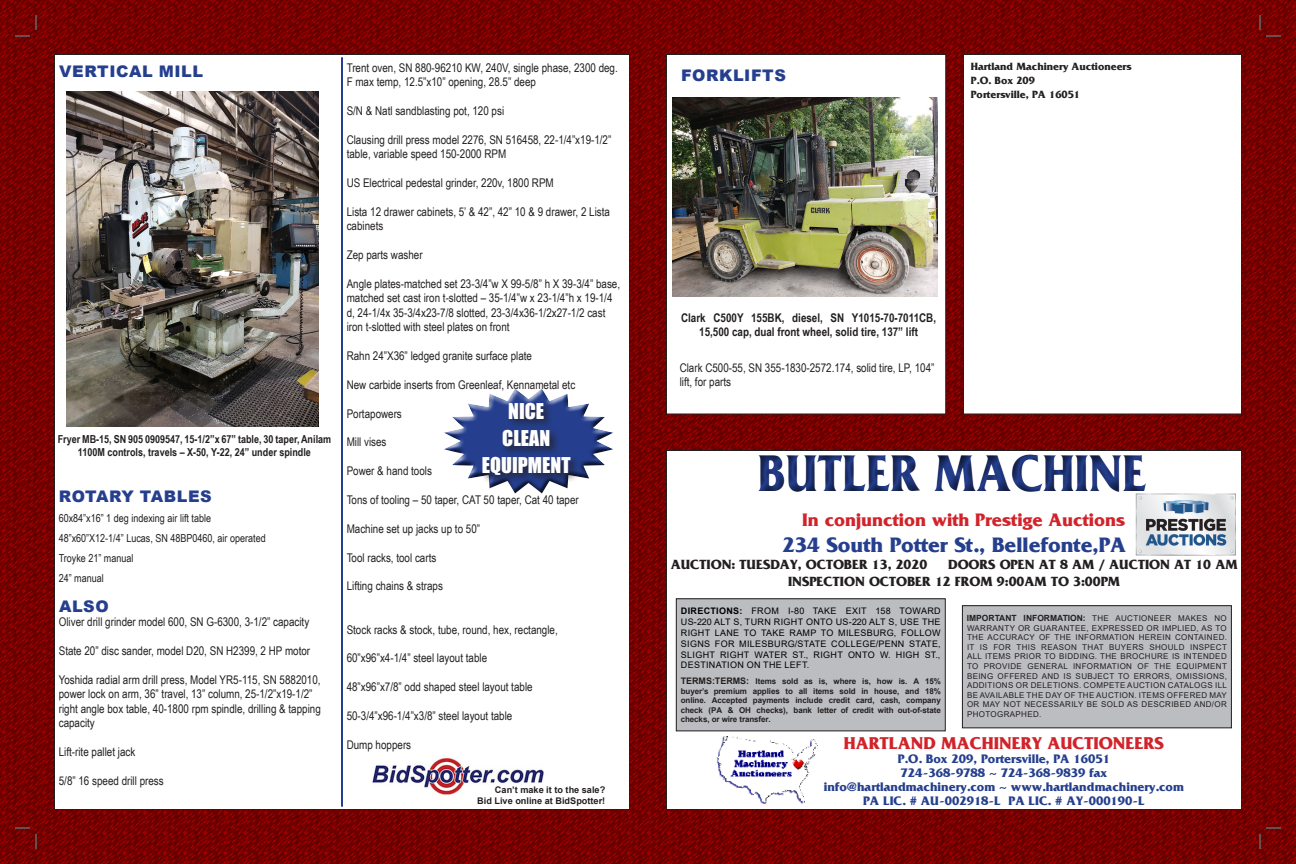
<style>
.page{position:relative;width:1296px;height:864px;background:#fff}
.page>*{position:absolute;margin:0;border:0;box-sizing:border-box;transform-origin:0 0}
.t1{font:700 54.4px "France";color:#253f8e;scale:.88 1}
.t2{font:700 22px "France";color:#253f8e}
.t3{font:20px/27.3px "Impact";color:#fff;text-align:center}
.t4{font:700 19px "France";color:#d1232a}
.t5{font:700 18px "France";color:#d1232a}
.t6{font:900 16px "Arial";letter-spacing:.035em;color:#253f8e}
.t7{font:700 14px/16.8px "France";color:#231f20}
.t8{font:700 13px/14px "France";color:#253f8e;text-align:center}
.t9{font:12px/14.4px "Arial Narrow";color:#231f20}
.t10{font:700 12px/14.4px "Arial Narrow";color:#231f20;text-align:center}
.t11{font:700 11px/13.2px "Arial Narrow";color:#231f20;text-align:center}
.t12{font:11px/19.9px "Arial Narrow";color:#231f20}
.t13{font:700 11px/14px "France";color:#231f20}
.t14{font:700 9.1px/11px "Arial";color:#231f20;text-align:right}
.t15{font:9px/10.8px "Arial";letter-spacing:.035em;color:#000;text-align:justify}
.t16{font:700 8.5px "Arial";color:#231f20}
.t17{font:8px/9.6px "Arial";letter-spacing:.045em;color:#231f20;text-align:justify}
.t18{font:700 8px/9.6px "Arial";letter-spacing:-.01em;color:#231f20;text-align:justify}
.s1{font-weight:700}
.s2{font-size:9px}
.s3{font-weight:400;font-size:8px}
</style>
<div class="page">
<img style="left:0;top:0;width:1296px;height:864px">
<div style="left:964px;top:54px;width:278px;height:360px;background:#fff"></div>
<div style="left:963px;top:54px;width:279px;height:360px;border:1px solid #231f20"></div>
<div style="left:666px;top:450px;width:576px;height:360px;background:#fff"></div>
<div style="left:666px;top:54px;width:280px;height:360px;background:#fff"></div>
<div style="left:666px;top:54px;width:280px;height:360px;border:1px solid #231f20"></div>
<div style="left:54px;top:54px;width:576px;height:756px;background:#fff"></div>
<img style="left:716px;top:736px;width:102px;height:68px">
<div style="left:749px;top:442px;width:407px;height:62px;background:#231f20;opacity:.71"></div>
<div style="left:962px;top:606px;width:269px;height:122px;background:#bcbdc0"></div>
<div style="left:962px;top:605px;width:270px;height:123px;border:1px solid #231f20"></div>
<div style="left:676px;top:599px;width:269px;height:132px;background:#bcbdc0"></div>
<div style="left:676px;top:598px;width:270px;height:133px;border:1px solid #231f20"></div>
<hr style="left:341px;top:57px;width:2px;height:750px;background:#253f8e">
<img style="left:372px;top:757px;width:172px;height:38px">
<div style="left:462px;top:786px;width:143px;height:19px;background:#fff"></div>
<img style="left:673px;top:98px;width:264px;height:199px">
<img style="left:67px;top:91px;width:252px;height:336px">
<div style="left:442px;top:388px;width:172px;height:107px;background:#231f20;opacity:.75"></div>
<div style="left:480px;top:400px;width:101px;height:85px;background:#231f20;opacity:.75"></div>
<img style="left:1135px;top:494px;width:101px;height:61px">
<svg style="left:15px;top:15px;width:22px;height:22px"></svg>
<svg style="left:15px;top:827px;width:22px;height:22px"></svg>
<svg style="left:1259px;top:15px;width:22px;height:22px"></svg>
<svg style="left:1259px;top:827px;width:22px;height:22px"></svg>
<h3 class="t6" style="left:59px;top:59px;width:145px">VERTICAL MILL</h3>
<p class="t11" style="left:58px;top:432px;width:275px">Fryer MB-15, SN 905 0909547, 15-1/2”x 67” table, 30 taper, Anilam<br>1100M controls, travels – X-50, Y-22, 24” under spindle</p>
<h3 class="t6" style="left:59px;top:485px;width:154px">ROTARY TABLES</h3>
<p class="t12" style="left:59px;top:508px;width:209px">60x84”x16” 1 deg indexing air lift table<br>48”x60”X12-1/4” Lucas, SN 48BP0460, air operated<br>Troyke 21” manual<br>24” manual</p>
<h3 class="t6" style="left:59px;top:595px;width:51px">ALSO</h3>
<p class="t9" style="left:59px;top:614px;width:252px">Oliver drill grinder model 600, SN G-6300, 3-1/2” capacity</p>
<p class="t9" style="left:59px;top:643px;width:253px">State 20” disc sander, model D20, SN H2399, 2 HP motor</p>
<p class="t9" style="left:59px;top:672px;width:264px">Yoshida radial arm drill press, Model YR5-115, SN 5882010, power lock on arm, 36” travel, 13” column, 25-1/2”x19-1/2” right angle box table, 40-1800 rpm spindle, drilling &amp; tapping capacity</p>
<p class="t9" style="left:59px;top:744px;width:78px">Lift-rite pallet jack</p>
<p class="t9" style="left:59px;top:773px;width:107px">5/8” 16 speed drill press</p>
<p class="t9" style="left:347px;top:60px;width:273px">Trent oven, SN 880-96210 KW, 240V, single phase, 2300 deg.<br>F max temp, 12.5”x10” opening, 28.5” deep</p>
<p class="t9" style="left:347px;top:103px;width:159px">S/N &amp; Natl sandblasting pot, 120 psi</p>
<p class="t9" style="left:347px;top:132px;width:266px">Clausing drill press model 2276, SN 516458, 22-1/4”x19-1/2” table, variable speed 150-2000 RPM</p>
<p class="t9" style="left:347px;top:175px;width:209px">US Electrical pedestal grinder, 220v, 1800 RPM</p>
<p class="t9" style="left:347px;top:204px;width:265px">Lista 12 drawer cabinets, 5’ &amp; 42”, 42” 10 &amp; 9 drawer, 2 Lista cabinets</p>
<p class="t9" style="left:347px;top:247px;width:78px">Zep parts washer</p>
<p class="t9" style="left:347px;top:276px;width:275px">Angle plates-matched set 23-3/4”w X 99-5/8” h X 39-3/4” base, matched set cast iron t-slotted – 35-1/4”w x 23-1/4”h x 19-1/4 d, 24-1/4x 35-3/4x23-7/8 slotted, 23-3/4x36-1/2x27-1/2 cast iron t-slotted with steel plates on front</p>
<p class="t9" style="left:347px;top:348px;width:187px">Rahn 24”X36” ledged granite surface plate</p>
<p class="t9" style="left:347px;top:377px;width:230px">New carbide inserts from Greenleaf, Kennametal etc</p>
<p class="t9" style="left:347px;top:406px;width:57px">Portapowers</p>
<p class="t9" style="left:347px;top:435px;width:41px">Mill vises</p>
<p class="t9" style="left:347px;top:463px;width:87px">Power &amp; hand tools</p>
<p class="t9" style="left:347px;top:492px;width:234px">Tons of tooling – 50 taper, CAT 50 taper, Cat 40 taper</p>
<p class="t9" style="left:347px;top:521px;width:135px">Machine set up jacks up to 50”</p>
<p class="t9" style="left:347px;top:550px;width:91px">Tool racks, tool carts</p>
<p class="t9" style="left:347px;top:579px;width:98px">Lifting chains &amp; straps</p>
<p class="t9" style="left:347px;top:622px;width:213px">Stock racks &amp; stock, tube, round, hex, rectangle,</p>
<p class="t9" style="left:347px;top:651px;width:142px">60”x96”x4-1/4” steel layout table</p>
<p class="t9" style="left:347px;top:679px;width:187px">48”x96”x7/8” odd shaped steel layout table</p>
<p class="t9" style="left:347px;top:708px;width:167px">50-3/4”x96-1/4”x3/8” steel layout table</p>
<p class="t9" style="left:347px;top:737px;width:66px">Dump hoppers</p>
<h3 class="t3" style="left:482px;top:397px;width:90px">NICE<br>CLEAN<br>EQUIPMENT</h3>
<p class="t14" style="left:477px;top:784px;width:130px">Can’t make it to the sale?<br>Bid Live online at BidSpotter!</p>
<h3 class="t6" style="left:681px;top:63px;width:106px">FORKLIFTS</h3>
<p class="t13" style="left:971px;top:59px;width:162px">Hartland Machinery Auctioneers<br>P.O. Box 209<br>Portersville, PA 16051</p>
<p class="t10" style="left:681px;top:310px;width:257px">Clark C500Y 155BK, diesel, SN Y1015-70-7011CB,<br>15,500 cap, dual front wheel, solid tire, 137” lift</p>
<p class="t9" style="left:680px;top:360px;width:256px">Clark C500-55, SN 355-1830-2572.174, solid tire, LP, 104” lift, for parts</p>
<h1 class="t1" style="left:758px;top:442px;width:443px">BUTLER MACHINE</h1>
<h3 class="t4" style="left:802px;top:509px;width:324px">In conjunction with Prestige Auctions</h3>
<h2 class="t2" style="left:782px;top:532px;width:345px">234 South Potter St., Bellefonte,PA</h2>
<p class="t7" style="left:671px;top:556px;width:258px">AUCTION: TUESDAY, OCTOBER 13, 2020</p>
<p class="t7" style="left:788px;top:556px;width:451px;text-indent:160px">DOORS OPEN AT 8 AM / AUCTION AT 10 AM<br>INSPECTION OCTOBER 12 FROM 9:00AM TO 3:00PM</p>
<p class="t15" style="left:681px;top:606px;width:261px"><span class="s1">DIRECTIONS:</span> FROM I-80 TAKE EXIT 158 TOWARD US-220 ALT S, TURN RIGHT ONTO US-220 ALT S, USE THE RIGHT LANE TO TAKE RAMP TO MILESBURG, FOLLOW SIGNS FOR MILESBURG/STATE COLLEGE/PENN STATE, SLIGHT RIGHT WATER ST., RIGHT ONTO W. HIGH ST., DESTINATION ON THE LEFT.</p>
<p class="t18" style="left:681px;top:677px;width:262px"><span class="s2">TERMS:TERMS:</span> Items sold as is, where is, how is. A 15% buyer’s premium applies to all items sold in house, and 18% online. Accepted payments include credit card, cash, company check (PA &amp; OH checks), bank letter of credit with out-of-state checks, or wire transfer.</p>
<p class="t16" style="left:967px;top:612px;width:261px">IMPORTANT INFORMATION: <span class="s3">THE AUCTIONEER MAKES NO</span></p>
<p class="t17" style="left:967px;top:623px;width:262px">WARRANTY OR GUARANTEE, EXPRESSED OR IMPLIED, AS TO THE ACCURACY OF THE INFORMATION HEREIN CONTAINED.<br>IT IS FOR THIS REASON THAT BUYERS SHOULD INSPECT ALL ITEMS PRIOR TO BIDDING. THE BROCHURE IS INTENDED TO PROVIDE GENERAL INFORMATION OF THE EQUIPMENT BEING OFFERED AND IS SUBJECT TO ERRORS, OMISSIONS, ADDITIONS OR DELETIONS. COMPETE AUCTION CATALOGS ILL BE AVAILABLE THE DAY OF THE AUCTION. ITEMS OFFERED MAY OR MAY NOT NECESSARILY BE SOLD AS DESCRIBED AND/OR PHOTOGRAPHED.</p>
<h3 class="t5" style="left:844px;top:733px;width:322px">HARTLAND MACHINERY AUCTIONEERS</h3>
<p class="t8" style="left:824px;top:752px;width:362px">P.O. Box 209, Portersville, PA 16051<br>724-368-9788 ~ 724-368-9839 fax info@hartlandmachinery.com ~ www.hartlandmachinery.com PA LIC. # AU-002918-L PA LIC. # AY-000190-L</p>
</div>
